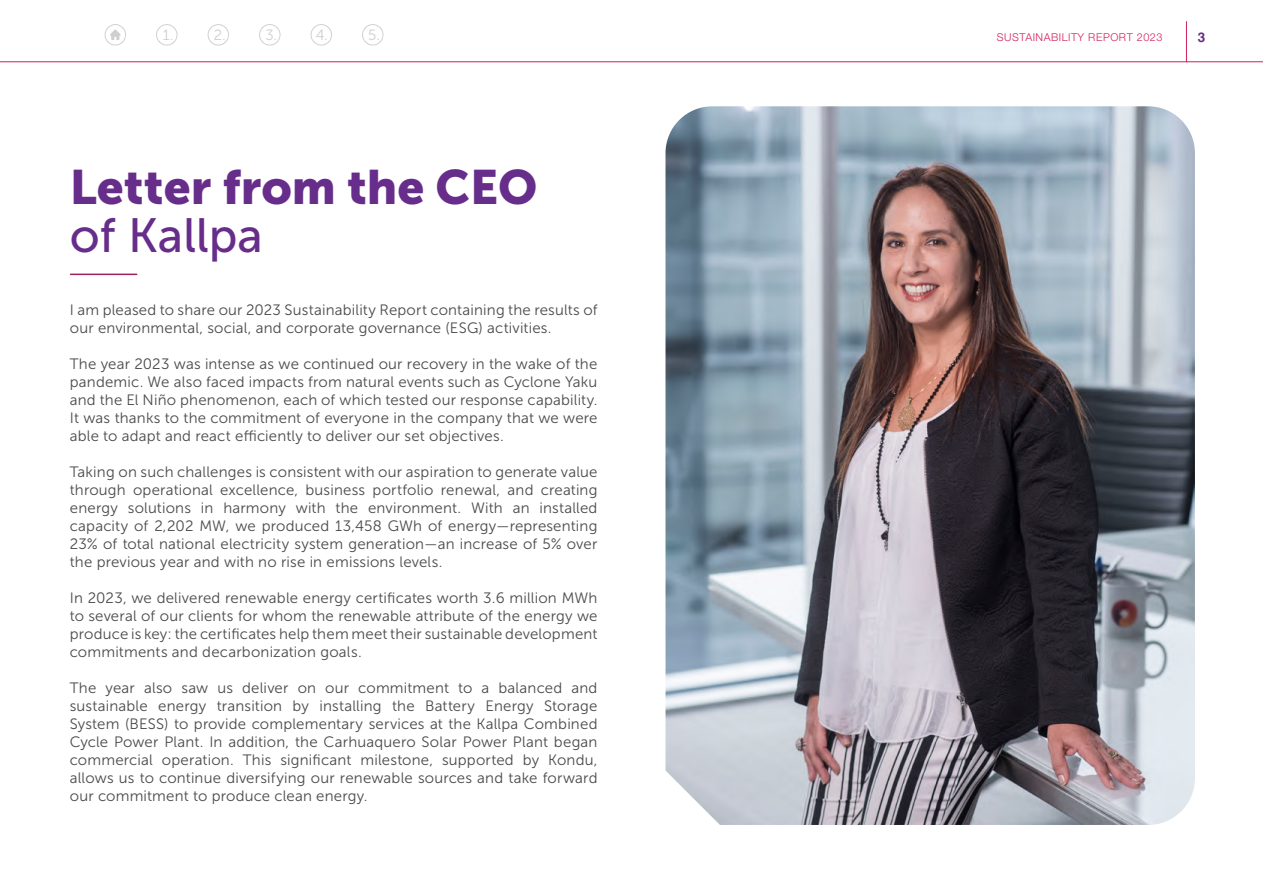
<style>
.page{position:relative;width:1263px;height:893px;background:#fff}
.page>*{position:absolute;margin:0;border:0;box-sizing:border-box;transform-origin:0 0}
.t1{font:48px "Museo Sans 900";color:#672d8b}
.t2{font:48px "Museo Sans 500";color:#672d8b}
.t3{font:15px/18px "Museo Sans 300";letter-spacing:.015em;color:#4a4a49;text-align:justify}
.t4{font:14.85px "Museo Sans 300";color:#cfcfcf}
.t5{font:700 13.5px "Helvetica LT Std";color:#672d8b}
.t6{font:300 10.8px "Helvetica Neue LT Std";letter-spacing:.05em;color:#d11f5c}
</style>
<div class="page">
<hr style="left:0;top:61px;width:1263px;height:1px;background:#d11f5c">
<hr style="left:1186px;top:21px;width:1px;height:41px;background:#d11f5c">
<svg style="left:259px;top:24px;width:22px;height:22px"></svg>
<svg style="left:362px;top:24px;width:22px;height:22px"></svg>
<svg style="left:208px;top:24px;width:21px;height:22px"></svg>
<svg style="left:105px;top:24px;width:21px;height:22px"></svg>
<svg style="left:311px;top:24px;width:21px;height:22px"></svg>
<svg style="left:156px;top:24px;width:22px;height:22px"></svg>
<hr style="left:71px;top:274px;width:66px;height:1px;background:#9e205e">
<img style="left:665px;top:106px;width:530px;height:719px">
<p class="t4" style="left:163px;top:27px;width:12px">1.</p>
<p class="t4" style="left:214px;top:27px;width:14px">2.</p>
<p class="t4" style="left:265px;top:27px;width:13px">3.</p>
<p class="t4" style="left:316px;top:27px;width:14px">4.</p>
<p class="t4" style="left:368px;top:27px;width:13px">5.</p>
<p class="t6" style="left:997px;top:30px;width:167px">SUSTAINABILITY REPORT 2023</p>
<p class="t5" style="left:1198px;top:29px;width:9px">3</p>
<h1 class="t1" style="left:70px;top:160px;width:469px">Letter from the CEO</h1>
<h1 class="t2" style="left:70px;top:209px;width:195px">of Kallpa</h1>
<p class="t3" style="left:70px;top:301px;width:529px">I am pleased to share our 2023 Sustainability Report containing the results of our environmental, social, and corporate governance (ESG) activities.</p>
<p class="t3" style="left:70px;top:355px;width:529px">The year 2023 was intense as we continued our recovery in the wake of the pandemic. We also faced impacts from natural events such as Cyclone Yaku and the El Niño phenomenon, each of which tested our response capability.<br>It was thanks to the commitment of everyone in the company that we were able to adapt and react efficiently to deliver our set objectives.</p>
<p class="t3" style="left:70px;top:463px;width:529px">Taking on such challenges is consistent with our aspiration to generate value through operational excellence, business portfolio renewal, and creating energy solutions in harmony with the environment. With an installed capacity of 2,202 MW, we produced 13,458 GWh of energy—representing 23% of total national electricity system generation—an increase of 5% over the previous year and with no rise in emissions levels.</p>
<p class="t3" style="left:70px;top:589px;width:529px">In 2023, we delivered renewable energy certificates worth 3.6 million MWh to several of our clients for whom the renewable attribute of the energy we produce is key: the certificates help them meet their sustainable development commitments and decarbonization goals.</p>
<p class="t3" style="left:70px;top:679px;width:529px">The year also saw us deliver on our commitment to a balanced and sustainable energy transition by installing the Battery Energy Storage System (BESS) to provide complementary services at the Kallpa Combined Cycle Power Plant. In addition, the Carhuaquero Solar Power Plant began commercial operation. This significant milestone, supported by Kondu, allows us to continue diversifying our renewable sources and take forward our commitment to produce clean energy.</p>
</div>
